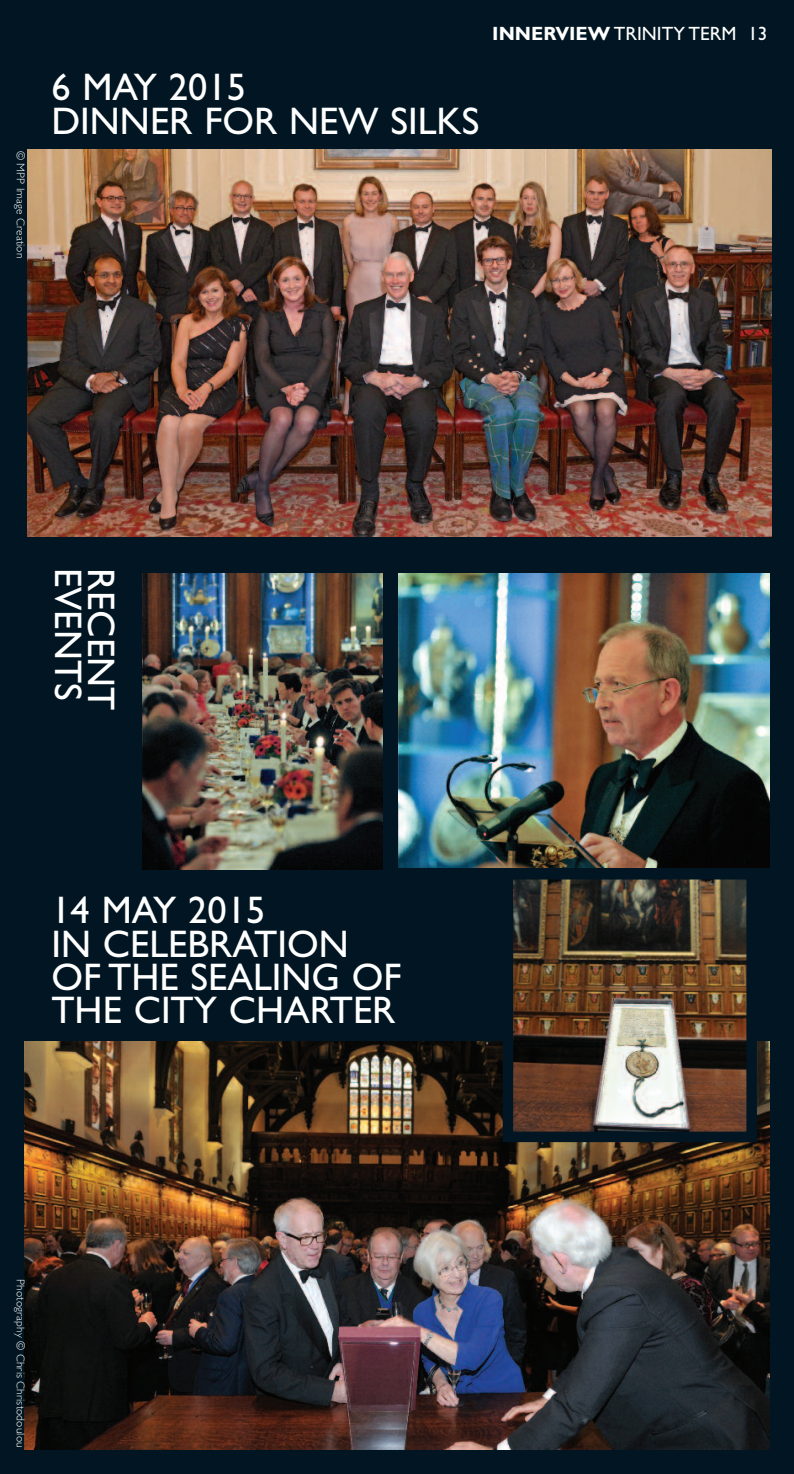
<style>
.page{position:relative;width:794px;height:1474px;background:#fff}
.page>*{position:absolute;margin:0;border:0;box-sizing:border-box;transform-origin:0 0}
.t1{font:38.5px/33.2px "Gill Sans CE";color:#fff}
.t2{font:19.25px "Gill Sans CE";color:#fff}
.t3{font:300 11.38px "Gill Sans CE";letter-spacing:.01em;color:#fff}
.s1{font-weight:700}
</style>
<div class="page">
<div style="left:0;top:0;width:794px;height:1473px;background:#011622"></div>
<img style="left:27px;top:149px;width:745px;height:387px">
<img style="left:25px;top:1041px;width:744px;height:408px">
<img style="left:513px;top:880px;width:233px;height:251px">
<img style="left:399px;top:573px;width:371px;height:294px">
<img style="left:142px;top:573px;width:240px;height:296px">
<p class="t3" style="left:25px;top:151px;width:109px;rotate:90deg">© MPP Image Creation</p>
<p class="t1" style="left:51px;top:75px;width:429px">6 MAY 2015<br>DINNER FOR NEW SILKS</p>
<p class="t2" style="left:492px;top:27px;width:277px"><span class="s1">INNERVIEW</span> TRINITY TERM 13</p>
<p class="t1" style="left:80px;top:568px;width:134px;rotate:90deg">EVENTS</p>
<p class="t1" style="left:114px;top:568px;width:144px;rotate:90deg">RECENT</p>
<p class="t1" style="left:51px;top:898px;width:352px">14 MAY 2015<br>IN CELEBRATION<br>OF THE SEALING OF<br>THE CITY CHARTER</p>
<p class="t3" style="left:25px;top:1279px;width:170px;rotate:90deg">Photography © Chris Christodoulou</p>
</div>
